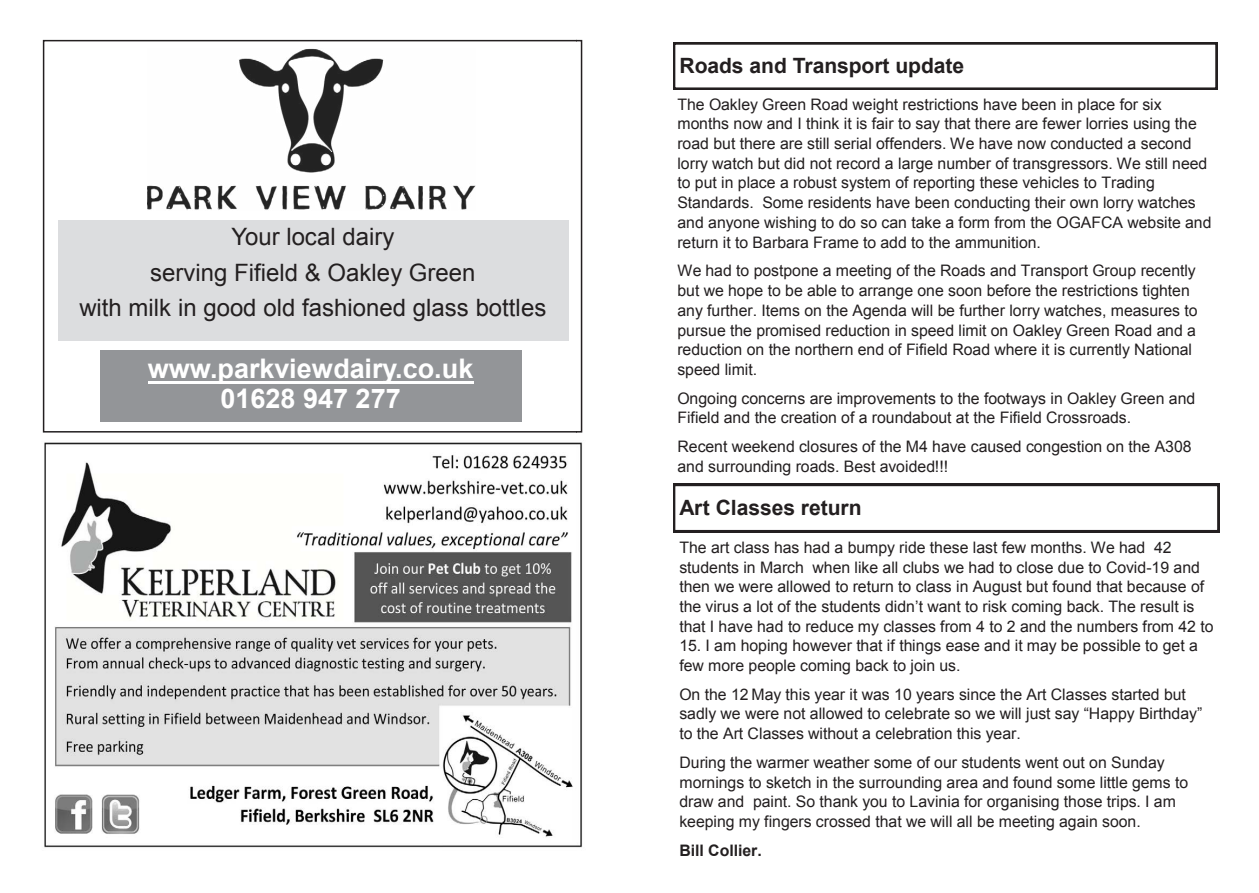
<style>
.page{position:relative;width:1259px;height:893px;background:#fff}
.page>*{position:absolute;margin:0;border:0;box-sizing:border-box;transform-origin:0 0}
.t1{font:700 27px/29.4px "Arial";color:#fff;text-align:center}
.t2{font:24px/35.1px "Arial";color:#231f20;text-align:center}
.t3{font:700 21.15px "Arial";letter-spacing:-.005em;color:#231f20}
.t4{font:700 21px "Arial";color:#231f20}
.t5{font:15.9px/19.8px "Arial";color:#231f20}
.t6{font:700 15.9px "Arial";color:#231f20}
</style>
<div class="page">
<img style="left:44px;top:442px;width:538px;height:406px">
<img style="left:147px;top:48px;width:328px;height:162px">
<div style="left:58px;top:220px;width:510px;height:121px;background:#dcdddf"></div>
<div style="left:100px;top:351px;width:421px;height:71px;background:#939598"></div>
<hr style="left:148px;top:381px;width:325px;height:3px;background:#fff">
<svg style="left:673px;top:42px;width:544px;height:48px"></svg>
<svg style="left:673px;top:484px;width:546px;height:48px"></svg>
<svg style="left:577px;top:40px;width:5px;height:393px"></svg>
<svg style="left:43px;top:40px;width:5px;height:393px"></svg>
<h2 class="t2" style="left:76px;top:219px;width:468px">Your local dairy<br>serving Fifield &amp; Oakley Green<br>with milk in good old fashioned glass bot les</h2>
<h1 class="t1" style="left:145px;top:355px;width:327px">www.parkviewdairy.co.uk<br>01628 947 277</h1>
<h2 class="t2" style="left:81px;top:219px;width:468px">Your local dairy<br>serving Fifield &amp; Oakley Green<br>with milk in good old fashioned glass bottles</h2>
<h1 class="t1" style="left:149px;top:355px;width:327px">www.parkviewdairy.co.uk<br>01628 947 277</h1>
<h2 class="t2" style="left:231px;top:219px;width:28px">Yo</h2>
<h2 class="t2" style="left:317px;top:219px;width:67px">a ar</h2>
<h2 class="t2" style="left:150px;top:254px;width:47px">s v</h2>
<h2 class="t2" style="left:261px;top:254px;width:100px">i ld Oa</h2>
<h2 class="t2" style="left:409px;top:254px;width:28px">Gr</h2>
<h2 class="t2" style="left:96px;top:289px;width:14px">it</h2>
<h2 class="t2" style="left:154px;top:289px;width:78px">lk in go</h2>
<h2 class="t2" style="left:309px;top:289px;width:27px">as</h2>
<h2 class="t2" style="left:366px;top:289px;width:61px">ne g</h2>
<h2 class="t2" style="left:457px;top:289px;width:60px">s b tt</h2>
<h3 class="t3" style="left:679px;top:51px;width:286px">Roads and Transport update</h3>
<p class="t5" style="left:677px;top:94px;width:536px">The Oakley Green Road weight restrictions have been in place for six months now and I think it is fair to say that there are fewer lorries using the road but there are still serial offenders. We have now conducted a second lorry watch but did not record a large number of transgressors. We still need to put in place a robust system of reporting these vehicles to Trading Standards. Some residents have been conducting their own lorry watches and anyone wishing to do so can take a form from the OGAFCA website and return it to Barbara Frame to add to the ammunition.</p>
<p class="t5" style="left:677px;top:261px;width:522px">We had to postpone a meeting of the Roads and Transport Group recently but we hope to be able to arrange one soon before the restrictions tighten any further. Items on the Agenda will be further lorry watches, measures to pursue the promised reduction in speed limit on Oakley Green Road and a reduction on the northern end of Fifield Road where it is currently National speed limit.</p>
<p class="t5" style="left:677px;top:388px;width:519px">Ongoing concerns are improvements to the footways in Oakley Green and<br>Fifield and the creation of a roundabout at the Fifield Crossroads.</p>
<p class="t5" style="left:677px;top:436px;width:516px">Recent weekend closures of the M4 have caused congestion on the A308 and surrounding roads. Best avoided!!!</p>
<h3 class="t4" style="left:679px;top:493px;width:184px">Art Classes return</h3>
<p class="t5" style="left:679px;top:537px;width:535px">The art class has had a bumpy ride these last few months. We had 42 students in March when like all clubs we had to close due to Covid-19 and then we were allowed to return to class in August but found that because of the virus a lot of the students didn’t want to risk coming back. The result is that I have had to reduce my classes from 4 to 2 and the numbers from 42 to</p>
<p class="t5" style="left:679px;top:636px;width:520px">15. I am hoping however that if things ease and it may be possible to get a few more people coming back to join us.</p>
<p class="t5" style="left:679px;top:684px;width:524px">On the 12 May this year it was 10 years since the Art Classes started but sadly we were not allowed to celebrate so we will just say “Happy Birthday” to the Art Classes without a celebration this year.</p>
<p class="t5" style="left:679px;top:752px;width:510px">During the warmer weather some of our students went out on Sunday mornings to sketch in the surrounding area and found some little gems to draw and paint. So thank you to Lavinia for organising those trips. I am keeping my fingers crossed that we will all be meeting again soon.</p>
<p class="t6" style="left:679px;top:839px;width:84px">Bill Collier.</p>
</div>
